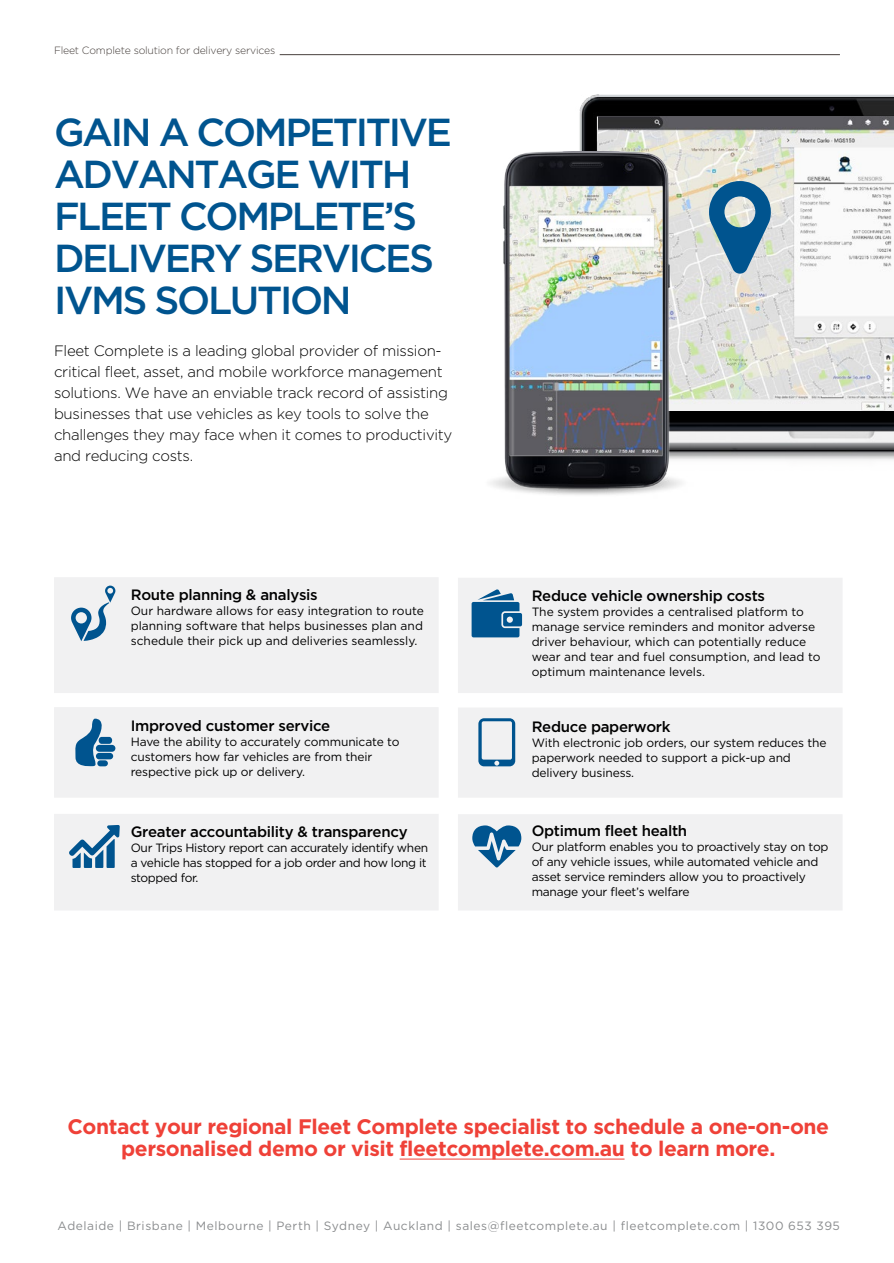
<style>
.page{position:relative;width:894px;height:1263px;background:#fff}
.page>*{position:absolute;margin:0;border:0;box-sizing:border-box;transform-origin:0 0}
.t1{font:500 39px/42px "Gotham";letter-spacing:-.06em;color:#00548f}
.t2{font:700 21px/22.5px "Gotham";letter-spacing:-.02em;color:#ef4138;text-align:center}
.t3{font:300 15px/21px "Gotham";letter-spacing:-.02em;color:#000}
.t4{font:500 15px "Gotham";letter-spacing:-.02em;color:#000}
.t5{font:12px/15px "Gotham";letter-spacing:-.01em;color:#000}
.t6{font:12px "Gotham";letter-spacing:.045em;color:#8a8c8e}
.t7{font:12px/15px "Gotham";letter-spacing:-.03em;color:#000}
.t8{font:300 10.5px "Gotham";letter-spacing:-.02em;color:#47403d}
</style>
<div class="page">
<div style="left:54px;top:577px;width:384px;height:116px;background:#f1f1f2"></div>
<div style="left:54px;top:707px;width:384px;height:90px;background:#f1f1f2"></div>
<div style="left:54px;top:814px;width:384px;height:96px;background:#f1f1f2"></div>
<div style="left:458px;top:578px;width:384px;height:115px;background:#f1f1f2"></div>
<div style="left:458px;top:707px;width:384px;height:90px;background:#f1f1f2"></div>
<div style="left:458px;top:814px;width:384px;height:96px;background:#f1f1f2"></div>
<img style="left:579px;top:94px;width:314px;height:366px">
<img style="left:598px;top:116px;width:295px;height:295px">
<hr style="left:279px;top:54px;width:560px;height:1px;background:#47403d">
<img style="left:490px;top:151px;width:264px;height:344px">
<svg style="left:69px;top:825px;width:51px;height:43px"></svg>
<svg style="left:472px;top:825px;width:49px;height:42px"></svg>
<hr style="left:399px;top:1158px;width:225px;height:1px;background:#ef4138">
<div style="left:99px;top:737px;width:13px;height:7px;background:#00548f;border-radius:3px"></div>
<div style="left:96px;top:745px;width:19px;height:6px;background:#00548f;border-radius:3px"></div>
<div style="left:96px;top:753px;width:17px;height:6px;background:#00548f;border-radius:3px"></div>
<div style="left:97px;top:760px;width:11px;height:6px;background:#00548f;border-radius:3px"></div>
<svg style="left:75px;top:718px;width:30px;height:49px"></svg>
<svg style="left:471px;top:589px;width:51px;height:48px"></svg>
<svg style="left:478px;top:718px;width:37px;height:48px"></svg>
<svg style="left:71px;top:585px;width:44px;height:56px"></svg>
<svg style="left:708px;top:181px;width:62px;height:92px;background:#e1e2d8"></svg>
<p class="t8" style="left:54px;top:44px;width:223px">Fleet Complete solution for delivery services</p>
<h1 class="t1" style="left:54px;top:110px;width:399px">GAIN A COMPETITIVE<br>ADVANTAGE WITH<br>FLEET COMPLETE’S<br>DELIVERY SERVICES<br>IVMS SOLUTION</h1>
<p class="t3" style="left:54px;top:340px;width:400px">Fleet Complete is a leading global provider of mission&shy;critical fleet, asset, and mobile workforce management solutions. We have an enviable track record of assisting businesses that use vehicles as key tools to solve the challenges they may face when it comes to productivity and reducing costs.</p>
<p class="t4" style="left:131px;top:586px;width:188px">Route planning &amp; analysis</p>
<p class="t5" style="left:131px;top:603px;width:294px;text-align:justify">Our hardware allows for easy integration to route planning software that helps businesses plan and schedule their pick up and deliveries seamlessly.</p>
<p class="t4" style="left:131px;top:717px;width:201px">Improved customer service</p>
<p class="t5" style="left:131px;top:734px;width:270px">Have the ability to accurately communicate to customers how far vehicles are from their respective pick up or delivery.</p>
<p class="t4" style="left:131px;top:823px;width:278px">Greater accountability &amp; transparency</p>
<p class="t7" style="left:131px;top:840px;width:299px">Our Trips History report can accurately identify when a vehicle has stopped for a job order and how long it stopped for.</p>
<p class="t4" style="left:531px;top:587px;width:235px">Reduce vehicle ownership costs</p>
<p class="t5" style="left:531px;top:604px;width:290px">The system provides a centralised platform to manage service reminders and monitor adverse driver behaviour, which can potentially reduce wear and tear and fuel consumption, and lead to optimum maintenance levels.</p>
<p class="t4" style="left:531px;top:717px;width:140px">Reduce paperwork</p>
<p class="t5" style="left:531px;top:734px;width:296px">With electronic job orders, our system reduces the paperwork needed to support a pick-up and delivery business.</p>
<p class="t4" style="left:531px;top:822px;width:157px">Optimum fleet health</p>
<p class="t5" style="left:531px;top:838px;width:298px">Our platform enables you to proactively stay on top of any vehicle issues, while automated vehicle and asset service reminders allow you to proactively manage your fleet’s welfare</p>
<h2 class="t2" style="left:67px;top:1114px;width:762px">Contact your regional Fleet Complete specialist to schedule a one-on-one personalised demo or visit fleetcomplete.com.au to learn more.</h2>
<p class="t6" style="left:58px;top:1218px;width:783px">Adelaide | Brisbane | Melbourne | Perth | Sydney | Auckland | sales@fleetcomplete.au | fleetcomplete.com | 1300 653 395</p>
</div>
